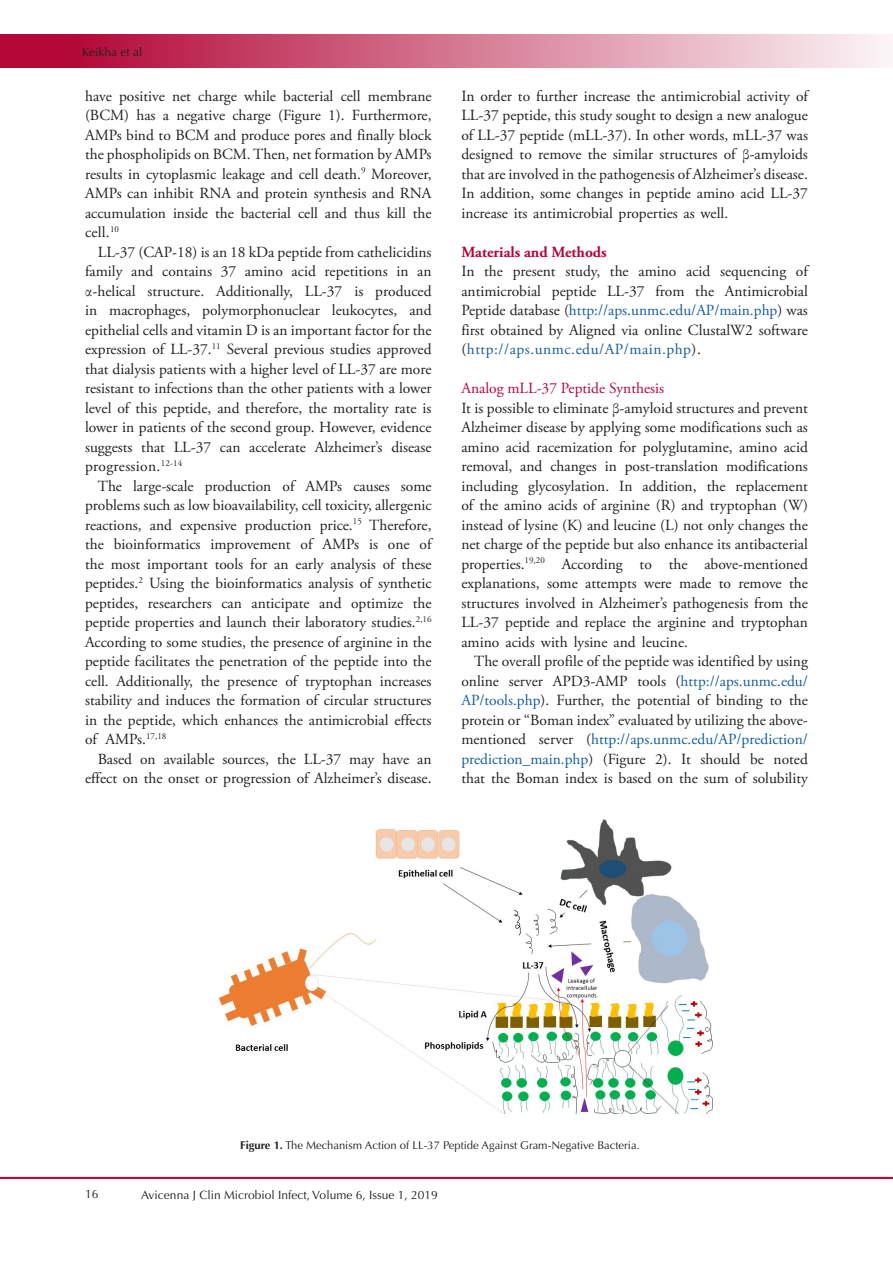
<style>
.page{position:relative;width:893px;height:1263px;background:#fff}
.page>*{position:absolute;margin:0;border:0;box-sizing:border-box;transform-origin:0 0}
.t1{font:15.45px/19.5px "Adobe Garamond Pro";color:#231f20;text-align:justify}
.t2{font:15.45px "Adobe Garamond Pro";color:#b30838}
.t3{font:700 15.45px "Adobe Garamond Pro";color:#b30838}
.t4{font:12px "Optima LT Std";color:#231f20}
.t5{font:11.25px "Optima LT Std";color:#231f20}
.s1{font-family:"Garamond"}
.s2{color:#175d9e}
.s3{font-weight:700}
</style>
<div class="page">
<hr style="left:0;top:1177px;width:893px;height:1px;background:#b30838">
<div style="left:0;top:35px;width:893px;height:33px;background:linear-gradient(to right,#ad002a,#fbf4f6)"></div>
<img style="left:219px;top:819px;width:494px;height:294px">
<p class="t4" style="left:82px;top:45px;width:62px">Keikha et al</p>
<p class="t1" style="left:85px;top:86px;width:348px">have positive net charge while bacterial cell membrane (BCM) has a negative charge (Figure 1). Furthermore, AMPs bind to BCM and produce pores and finally block the phospholipids on BCM. Then, net formation by AMPs results in cytoplasmic leakage and cell death.<sup>9</sup> Moreover, AMPs can inhibit RNA and protein synthesis and RNA accumulation inside the bacterial cell and thus kill the cell.<sup>10</sup></p>
<p class="t1" style="left:85px;top:242px;width:348px;text-indent:13px">LL-37 (CAP-18) is an 18 kDa peptide from cathelicidins family and contains 37 amino acid repetitions in an <span class="s1">α</span>-helical structure. Additionally, LL-37 is produced in macrophages, polymorphonuclear leukocytes, and epithelial cells and vitamin D is an important factor for the expression of LL-37.<sup>11</sup> Several previous studies approved that dialysis patients with a higher level of LL-37 are more resistant to infections than the other patients with a lower level of this peptide, and therefore, the mortality rate is lower in patients of the second group. However, evidence suggests that LL-37 can accelerate Alzheimer’s disease progression.<sup>12-14</sup></p>
<p class="t1" style="left:85px;top:476px;width:348px;text-indent:13px">The large-scale production of AMPs causes some problems such as low bioavailability, cell toxicity, allergenic reactions, and expensive production price.<sup>15</sup> Therefore, the bioinformatics improvement of AMPs is one of the most important tools for an early analysis of these peptides.<sup>2</sup> Using the bioinformatics analysis of synthetic peptides, researchers can anticipate and optimize the peptide properties and launch their laboratory studies.<sup>2,16<br></sup>According to some studies, the presence of arginine in the peptide facilitates the penetration of the peptide into the cell. Additionally, the presence of tryptophan increases stability and induces the formation of circular structures in the peptide, which enhances the antimicrobial effects of AMPs.<sup>17,18</sup></p>
<p class="t1" style="left:85px;top:749px;width:348px;text-align:right">Based on available sources, the LL-37 may have an effect on the onset or progression of Alzheimer’s disease.</p>
<p class="t1" style="left:461px;top:86px;width:348px">In order to further increase the antimicrobial activity of LL-37 peptide, this study sought to design a new analogue of LL-37 peptide (mLL-37). In other words, mLL-37 was designed to remove the similar structures of <span class="s1">β</span>-amyloids that are involved in the pathogenesis of Alzheimer’s disease.<br>In addition, some changes in peptide amino acid LL-37 increase its antimicrobial properties as well.</p>
<p class="t3" style="left:461px;top:243px;width:147px">Materials and Methods</p>
<p class="t1" style="left:461px;top:262px;width:348px">In the present study, the amino acid sequencing of antimicrobial peptide LL-37 from the Antimicrobial Peptide database (<span class="s2">http://aps.unmc.edu/AP/main.php</span>) was first obtained by Aligned via online ClustalW2 software (<span class="s2">http://aps.unmc.edu/AP/main.php</span>).</p>
<p class="t2" style="left:461px;top:379px;width:204px">Analog mLL-37 Peptide Synthesis</p>
<p class="t1" style="left:461px;top:398px;width:348px">It is possible to eliminate <span class="s1">β</span>-amyloid structures and prevent Alzheimer disease by applying some modifications such as amino acid racemization for polyglutamine, amino acid removal, and changes in post-translation modifications including glycosylation. In addition, the replacement of the amino acids of arginine (R) and tryptophan (W) instead of lysine (K) and leucine (L) not only changes the net charge of the peptide but also enhance its antibacterial properties.<sup>19,20</sup> According to the above-mentioned explanations, some attempts were made to remove the structures involved in Alzheimer’s pathogenesis from the LL-37 peptide and replace the arginine and tryptophan amino acids with lysine and leucine.</p>
<p class="t1" style="left:461px;top:652px;width:348px;text-indent:13px">The overall profile of the peptide was identified by using online server APD3-AMP tools (<span class="s2">http://aps.unmc.edu/ AP/tools.php</span>). Further, the potential of binding to the protein or “Boman index” evaluated by utilizing the above&shy;mentioned server (<span class="s2">http://aps.unmc.edu/AP/prediction/ prediction_main.php</span>) (Figure 2). It should be noted that the Boman index is based on the sum of solubility</p>
<p class="t5" style="left:240px;top:1139px;width:401px"><span class="s3">Figure 1.</span> The Mechanism Action of LL-37 Peptide Against Gram-Negative Bacteria.</p>
<p class="t4" style="left:85px;top:1187px;width:15px">16</p>
<p class="t4" style="left:141px;top:1188px;width:298px">Avicenna J Clin Microbiol Infect, Volume 6, Issue 1, 2019</p>
</div>
